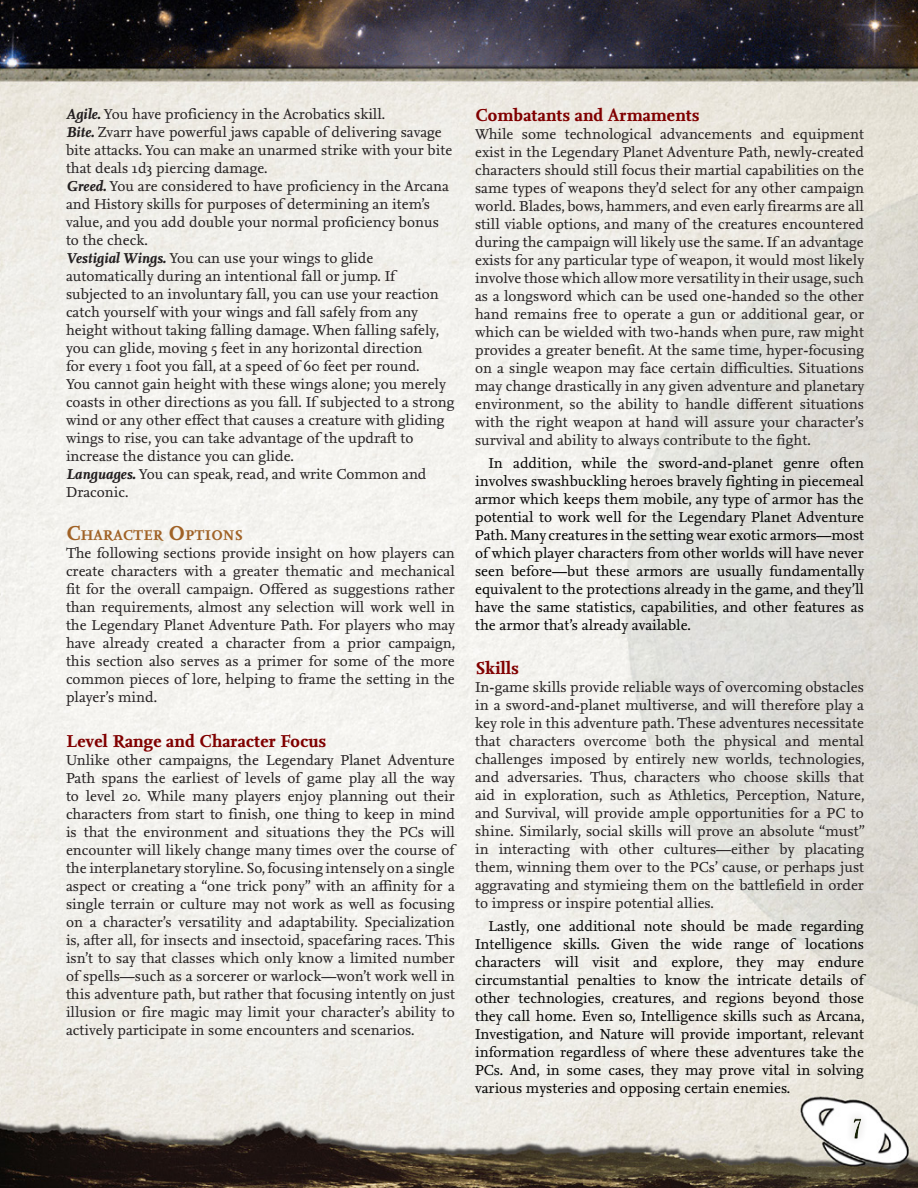
<style>
.page{position:relative;width:918px;height:1188px;background:#fff}
.page>*{position:absolute;margin:0;border:0;box-sizing:border-box;transform-origin:0 0}
.H2_Body{font:700 18px "Nexus Serif";color:#800000}
.Body_Copy{font:15px/18px "Nexus Serif";color:#231f20;text-align:justify}
.Body_Copy_Indent{font:15px/18px "Nexus Serif";color:#000;text-align:justify}
.Stat_Block_1{font:15px/18px "Nexus Serif";color:#231f20}
.Title_Header{font:700 14.7px "Nexus Serif";color:#a06226}
.s1{font-weight:700;font-style:italic}
.s2{font-size:21px}
</style>
<div class="page">
<img style="left:0;top:0;width:918px;height:1188px">
<img style="left:0;top:664px;width:10px;height:524px">
<svg style="left:844px;top:1109px;width:26px;height:39px"></svg>
<p class="Stat_Block_1" style="left:66px;top:105px;width:321px"><span class="s1">Agile.</span> You have proficiency in the Acrobatics skill.</p>
<p class="Stat_Block_1" style="left:66px;top:123px;width:388px"><span class="s1">Bite.</span> Zvarr have powerful jaws capable of delivering savage bite attacks. You can make an unarmed strike with your bite that deals 1d3 piercing damage.</p>
<p class="Stat_Block_1" style="left:66px;top:177px;width:384px"><span class="s1">Greed.</span> You are considered to have proficiency in the Arcana and History skills for purposes of determining an item’s value, and you add double your normal proficiency bonus to the check.</p>
<p class="Stat_Block_1" style="left:66px;top:249px;width:390px"><span class="s1">Vestigial Wings.</span> You can use your wings to glide automatically during an intentional fall or jump. If subjected to an involuntary fall, you can use your reaction catch yourself with your wings and fall safely from any height without taking falling damage. When falling safely, you can glide, moving 5 feet in any horizontal direction<br>for every 1 foot you fall, at a speed of 60 feet per round.<br>You cannot gain height with these wings alone; you merely coasts in other directions as you fall. If subjected to a strong wind or any other effect that causes a creature with gliding wings to rise, you can take advantage of the updraft to increase the distance you can glide.</p>
<p class="Stat_Block_1" style="left:66px;top:465px;width:362px"><span class="s1">Languages.</span> You can speak, read, and write Common and<br>Draconic.</p>
<p class="Title_Header" style="left:66px;top:527px;width:178px"><span class="s2">C</span>HARACTER <span class="s2">O</span>PTIONS</p>
<p class="Body_Copy" style="left:66px;top:545px;width:391px">The following sections provide insight on how players can create characters with a greater thematic and mechanical fit for the overall campaign. Offered as suggestions rather than requirements, almost any selection will work well in the Legendary Planet Adventure Path. For players who may have already created a character from a prior campaign, this section also serves as a primer for some of the more common pieces of lore, helping to frame the setting in the player’s mind.</p>
<p class="H2_Body" style="left:66px;top:730px;width:262px">Level Range and Character Focus</p>
<p class="Body_Copy" style="left:66px;top:751px;width:391px">Unlike other campaigns, the Legendary Planet Adventure Path spans the earliest of levels of game play all the way to level 20. While many players enjoy planning out their characters from start to finish, one thing to keep in mind is that the environment and situations they the PCs will encounter will likely change many times over the course of the interplanetary storyline. So, focusing intensely on a single aspect or creating a “one trick pony” with an affinity for a single terrain or culture may not work as well as focusing on a character’s versatility and adaptability. Specialization is, after all, for insects and insectoid, spacefaring races. This isn’t to say that classes which only know a limited number of spells—such as a sorcerer or warlock—won’t work well in this adventure path, but rather that focusing intently on just illusion or fire magic may limit your character’s ability to actively participate in some encounters and scenarios.</p>
<p class="H2_Body" style="left:475px;top:105px;width:226px">Combatants and Armaments</p>
<p class="Body_Copy" style="left:475px;top:126px;width:391px">While some technological advancements and equipment exist in the Legendary Planet Adventure Path, newly-created characters should still focus their martial capabilities on the same types of weapons they’d select for any other campaign world. Blades, bows, hammers, and even early firearms are all still viable options, and many of the creatures encountered during the campaign will likely use the same. If an advantage exists for any particular type of weapon, it would most likely involve those which allow more versatility in their usage, such as a longsword which can be used one-handed so the other hand remains free to operate a gun or additional gear, or which can be wielded with two-hands when pure, raw might provides a greater benefit. At the same time, hyper-focusing on a single weapon may face certain difficulties. Situations may change drastically in any given adventure and planetary environment, so the ability to handle different situations with the right weapon at hand will assure your character’s survival and ability to always contribute to the fight.</p>
<p class="Body_Copy_Indent" style="left:475px;top:454px;width:391px;text-indent:14px">In addition, while the sword-and-planet genre often involves swashbuckling heroes bravely fighting in piecemeal armor which keeps them mobile, any type of armor has the potential to work well for the Legendary Planet Adventure Path. Many creatures in the setting wear exotic armors—most of which player characters from other worlds will have never seen before—but these armors are usually fundamentally equivalent to the protections already in the game, and they’ll have the same statistics, capabilities, and other features as the armor that’s already available.</p>
<p class="H2_Body" style="left:475px;top:658px;width:45px">Skills</p>
<p class="Body_Copy" style="left:475px;top:678px;width:391px">In-game skills provide reliable ways of overcoming obstacles in a sword-and-planet multiverse, and will therefore play a key role in this adventure path. These adventures necessitate that characters overcome both the physical and mental challenges imposed by entirely new worlds, technologies, and adversaries. Thus, characters who choose skills that aid in exploration, such as Athletics, Perception, Nature, and Survival, will provide ample opportunities for a PC to shine. Similarly, social skills will prove an absolute “must” in interacting with other cultures—either by placating them, winning them over to the PCs’ cause, or perhaps just aggravating and stymieing them on the battlefield in order to impress or inspire potential allies.</p>
<p class="Body_Copy_Indent" style="left:475px;top:917px;width:391px;text-indent:14px">Lastly, one additional note should be made regarding Intelligence skills. Given the wide range of locations characters will visit and explore, they may endure circumstantial penalties to know the intricate details of other technologies, creatures, and regions beyond those they call home. Even so, Intelligence skills such as Arcana, Investigation, and Nature will provide important, relevant information regardless of where these adventures take the PCs. And, in some cases, they may prove vital in solving various mysteries and opposing certain enemies.</p>
</div>
